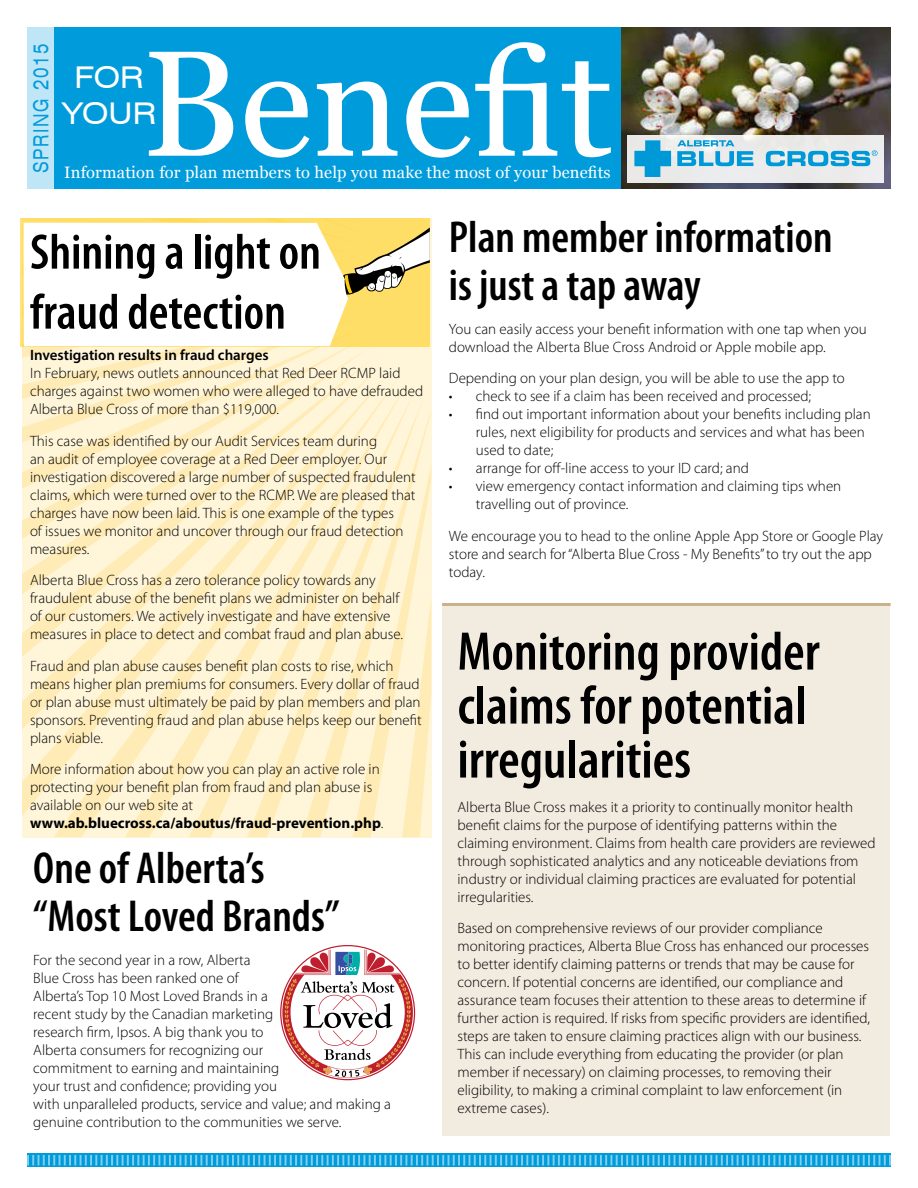
<style>
.page{position:relative;width:918px;height:1188px;background:#fff}
.page>*{position:absolute;margin:0;border:0;box-sizing:border-box;transform-origin:0 0}
.t1{font:150px "Georgia";color:#fff}
.t2{font:600 condensed 54.75px/54px "Myriad Pro";color:#000}
.t3{font:600 condensed 50.25px/60px "Myriad Pro";color:#000}
.t4{font:600 condensed 45px/48px "Myriad Pro";color:#000}
.t5{font:expanded 30px/36px "Swiss 721 BT";color:#fff;text-align:center}
.t6{font:expanded 21px "Swiss 721 BT";letter-spacing:.1em;color:#009bdb;scale:.75 1}
.t7{font:16.5px "Georgia";letter-spacing:.01em;color:#fff}
.t8{font:300 15px/18px "Myriad Pro";color:#000}
.t9{font:600 15px "Myriad Pro";color:#000}
.s1{font-weight:700}
</style>
<div class="page">
<div style="left:27px;top:27px;width:594px;height:162px;background:#009bdb"></div>
<div style="left:27px;top:27px;width:27px;height:162px;background:#bfe6f6"></div>
<img style="left:621px;top:27px;width:270px;height:162px">
<div style="left:628px;top:135px;width:256px;height:47px;background:#ebebeb"></div>
<svg style="left:634px;top:140px;width:37px;height:37px"></svg>
<svg style="left:677px;top:140px;width:76px;height:26px"></svg>
<svg style="left:766px;top:150px;width:112px;height:16px"></svg>
<div style="left:27px;top:1154px;width:864px;height:13px;background:#009bdb"></div>
<svg style="left:27px;top:1155px;width:864px;height:11px"></svg>
<div style="left:443px;top:604px;width:447px;height:531px;background:#f2ebe0"></div>
<hr style="left:442px;top:603px;width:449px;height:3px;background:#c8b18b">
<svg style="left:280px;top:945px;width:135px;height:135px"></svg>
<svg style="left:22px;top:218px;width:409px;height:619px;background:#fff1cd"></svg>
<svg style="left:21px;top:218px;width:409px;height:128px;background:#ffdf6c"></svg>
<svg style="left:24px;top:223px;width:406px;height:123px"></svg>
<h3 class="t6" style="left:28px;top:173px;width:175px;rotate:-90deg">SPRING 2015</h3>
<h1 class="t1" style="left:142px;top:13px;width:472px">Benefit</h1>
<h3 class="t5" style="left:62px;top:59px;width:96px">FOR<br>YOUR</h3>
<p class="t7" style="left:64px;top:163px;width:548px">Information for plan members to help you make the most of your benefits</p>
<h3 class="t3" style="left:30px;top:221px;width:292px">Shining a light on fraud detection</h3>
<p class="t9" style="left:30px;top:346px;width:240px">Investigation results in fraud charges</p>
<p class="t8" style="left:30px;top:364px;width:395px">In February, news outlets announced that Red Deer RCMP laid charges against two women who were alleged to have defrauded<br>Alberta Blue Cross of more than $119,000.</p>
<p class="t8" style="left:30px;top:431px;width:387px">This case was identified by our Audit Services team during<br>an audit of employee coverage at a Red Deer employer. Our investigation discovered a large number of suspected fraudulent claims, which were turned over to the RCMP. We are pleased that charges have now been laid. This is one example of the types<br>of issues we monitor and uncover through our fraud detection measures.</p>
<p class="t8" style="left:30px;top:571px;width:375px">Alberta Blue Cross has a zero tolerance policy towards any fraudulent abuse of the benefit plans we administer on behalf of our customers. We actively investigate and have extensive measures in place to detect and combat fraud and plan abuse.</p>
<p class="t8" style="left:30px;top:656px;width:393px">Fraud and plan abuse causes benefit plan costs to rise, which means higher plan premiums for consumers. Every dollar of fraud or plan abuse must ultimately be paid by plan members and plan sponsors. Preventing fraud and plan abuse helps keep our benefit plans viable.</p>
<p class="t8" style="left:30px;top:760px;width:355px">More information about how you can play an active role in protecting your benefit plan from fraud and plan abuse is available on our web site at <span class="s1">www.ab.bluecross.ca/aboutus/fraud-prevention.php</span>.</p>
<h3 class="t4" style="left:33px;top:843px;width:308px">One of Alberta’s “Most Loved Brands”</h3>
<p class="t8" style="left:33px;top:951px;width:359px">For the second year in a row, Alberta<br>Blue Cross has been ranked one of<br>Alberta’s Top 10 Most Loved Brands in a<br>recent study by the Canadian marketing<br>research firm, Ipsos. A big thank you to<br>Alberta consumers for recognizing our<br>commitment to earning and maintaining<br>your trust and confidence; providing you<br>with unparalleled products, service and value; and making a genuine contribution to the communities we serve.</p>
<h3 class="t4" style="left:449px;top:212px;width:385px">Plan member information is just a tap away</h3>
<p class="t8" style="left:449px;top:320px;width:419px">You can easily access your benefit information with one tap when you download the Alberta Blue Cross Android or Apple mobile app.</p>
<p class="t8" style="left:449px;top:369px;width:397px">Depending on your plan design, you will be able to use the app to</p>
<p class="t8" style="left:449px;top:387px;width:364px">• check to see if a claim has been received and processed;</p>
<p class="t8" style="left:476px;top:405px;width:396px;text-indent:-27px">• find out important information about your benefits including plan rules, next eligibility for products and services and what has been used to date;</p>
<p class="t8" style="left:449px;top:459px;width:302px">• arrange for off-line access to your ID card; and</p>
<p class="t8" style="left:476px;top:477px;width:367px;text-indent:-27px">• view emergency contact information and claiming tips when travelling out of province.</p>
<p class="t8" style="left:449px;top:527px;width:436px">We encourage you to head to the online Apple App Store or Google Play store and search for “Alberta Blue Cross - My Benefits” to try out the app today.</p>
<h2 class="t2" style="left:458px;top:623px;width:364px">Monitoring provider claims for potential irregularities</h2>
<p class="t8" style="left:458px;top:798px;width:420px">Alberta Blue Cross makes it a priority to continually monitor health benefit claims for the purpose of identifying patterns within the claiming environment. Claims from health care providers are reviewed through sophisticated analytics and any noticeable deviations from industry or individual claiming practices are evaluated for potential irregularities.</p>
<p class="t8" style="left:458px;top:919px;width:414px">Based on comprehensive reviews of our provider compliance monitoring practices, Alberta Blue Cross has enhanced our processes to better identify claiming patterns or trends that may be cause for concern. If potential concerns are identified, our compliance and assurance team focuses their attention to these areas to determine if further action is required. If risks from specific providers are identified, steps are taken to ensure claiming practices align with our business.<br>This can include everything from educating the provider (or plan member if necessary) on claiming processes, to removing their eligibility, to making a criminal complaint to law enforcement (in extreme cases).</p>
</div>
